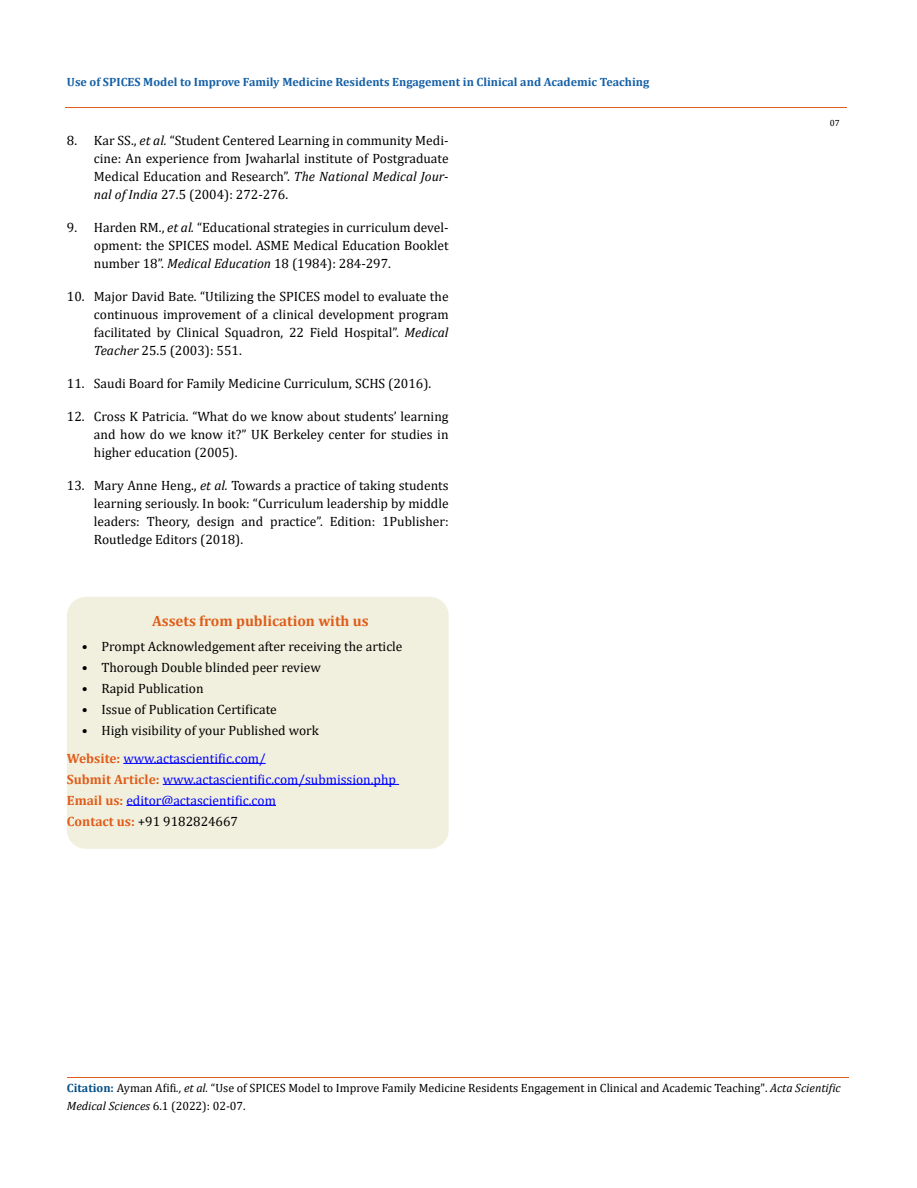
<style>
.page{position:relative;width:917px;height:1188px;background:#fff}
.page>*{position:absolute;margin:0;border:0;box-sizing:border-box;transform-origin:0 0}
.t1{font:700 15px "Cambria";color:#e05d1a}
.t2{font:13.5px/18px "Cambria";color:#000;text-align:justify}
.t3{font:13.5px/21px "Cambria";color:#00f}
.t4{font:12px/18px "Cambria";color:#000}
.t5{font:700 12px "Cambria";color:#1560a6}
.t6{font:9px "Cambria";color:#000}
.s1{font-style:italic}
.s2{font-weight:700;color:#e05d1a}
.s3{color:#000}
.s4{font-weight:700;color:#035089}
</style>
<div class="page">
<div style="left:68px;top:598px;width:380px;height:250px;background:#f1f0de;border-radius:18px"></div>
<div style="left:67px;top:597px;width:381px;height:252px;border:2px solid #f1f0de;border-radius:18px"></div>
<hr style="left:123px;top:763px;width:143px;height:1px;background:#00f">
<hr style="left:163px;top:784px;width:236px;height:1px;background:#00f">
<hr style="left:126px;top:805px;width:150px;height:1px;background:#00f">
<hr style="left:65px;top:108px;width:782px;height:1px;background:#e05d1a">
<hr style="left:67px;top:1077px;width:781px;height:1px;background:#e05d1a">
<p class="t5" style="left:67px;top:73px;width:584px">Use of SPICES Model to Improve Family Medicine Residents Engagement in Clinical and Academic Teaching</p>
<p class="t2" style="left:94px;top:132px;width:356px;text-indent:-27px">8. Kar SS., <span class="s1">et al.</span> “Student Centered Learning in community Medi&shy;cine: An experience from Jwaharlal institute of Postgraduate Medical Education and Research”. <span class="s1">The National Medical Jour&shy;nal of India</span> 27.5 (2004): 272-276.</p>
<p class="t2" style="left:94px;top:219px;width:356px;text-indent:-27px">9. Harden RM., <span class="s1">et al.</span> “Educational strategies in curriculum devel&shy;opment: the SPICES model. ASME Medical Education Booklet number 18”. <span class="s1">Medical Education</span> 18 (1984): 284-297.</p>
<p class="t2" style="left:94px;top:288px;width:356px;text-indent:-27px">10. Major David Bate. “Utilizing the SPICES model to evaluate the continuous improvement of a clinical development program facilitated by Clinical Squadron, 22 Field Hospital”. <span class="s1">Medical Teacher</span> 25.5 (2003): 551.</p>
<p class="t2" style="left:67px;top:375px;width:366px">11. Saudi Board for Family Medicine Curriculum, SCHS (2016).</p>
<p class="t2" style="left:94px;top:408px;width:356px;text-indent:-27px">12. Cross K Patricia. “What do we know about students’ learning and how do we know it?” UK Berkeley center for studies in higher education (2005).</p>
<p class="t2" style="left:94px;top:477px;width:356px;text-indent:-27px">13. Mary Anne Heng., <span class="s1">et al.</span> Towards a practice of taking students learning seriously. In book: “Curriculum leadership by middle leaders: Theory, design and practice”. Edition: 1Publisher:<br>Routledge Editors (2018).</p>
<p class="t1" style="left:152px;top:610px;width:218px">Assets from publication with us</p>
<p class="t2" style="left:82px;top:638px;width:322px">• Prompt Acknowledgement after receiving the article</p>
<p class="t2" style="left:82px;top:659px;width:240px">• Thorough Double blinded peer review</p>
<p class="t2" style="left:82px;top:680px;width:123px">• Rapid Publication</p>
<p class="t2" style="left:82px;top:701px;width:196px">• Issue of Publication Certificate</p>
<p class="t2" style="left:82px;top:722px;width:238px">• High visibility of your Published work</p>
<p class="t3" style="left:67px;top:747px;width:330px"><span class="s2">Website:</span> www.actascientific.com/<br><span class="s2">Submit Article:</span> www.actascientific.com/submission.php <span class="s2">Email us:</span> editor@actascientific.com<br><span class="s2">Contact us:</span> <span class="s3">+91 9182824667</span></p>
<p class="t6" style="left:829px;top:118px;width:11px">07</p>
<p class="t4" style="left:67px;top:1079px;width:775px"><span class="s4">Citation:</span> Ayman Afifi<span class="s1">., et al.</span> “Use of SPICES Model to Improve Family Medicine Residents Engagement in Clinical and Academic Teaching". <span class="s1">Acta Scientific<br>Medical Sciences</span> 6.1 (2022): 02-07.</p>
</div>
